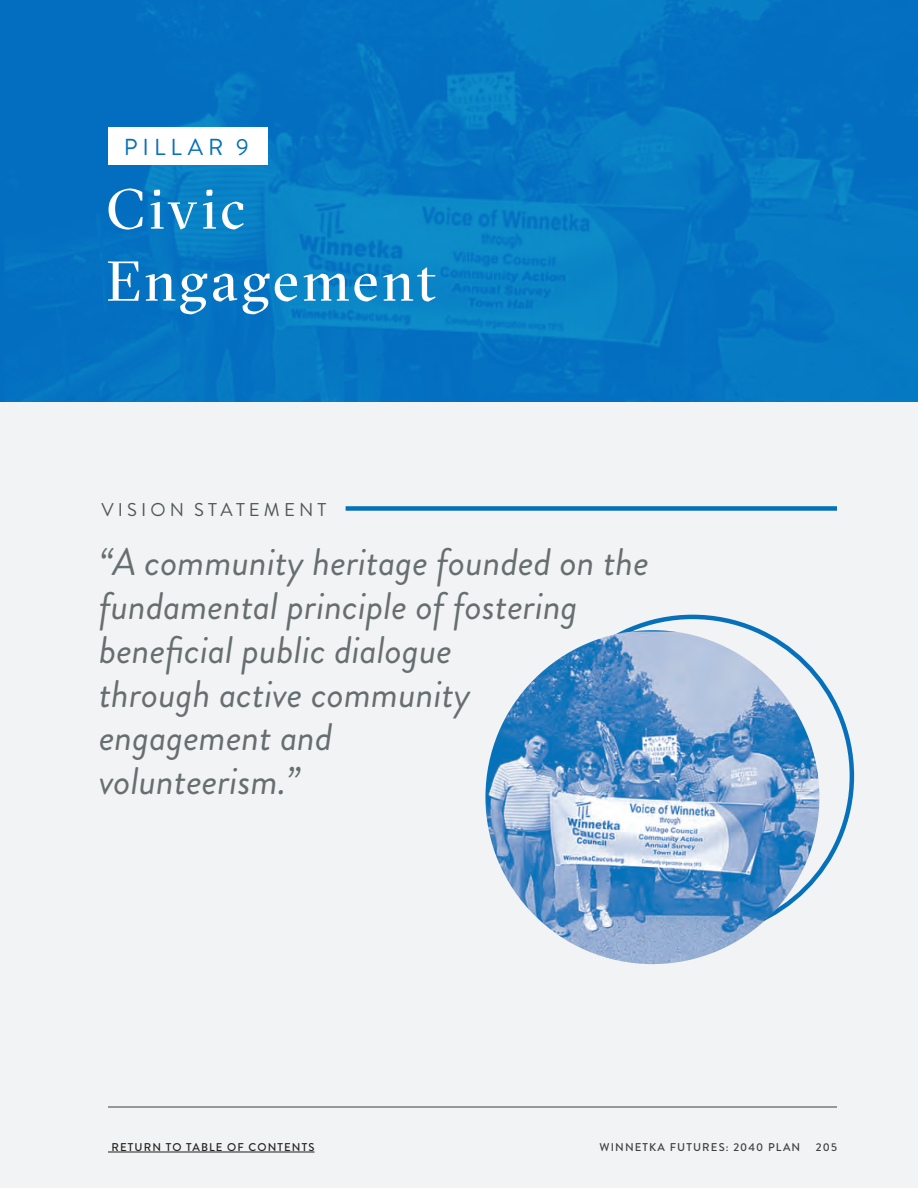
<style>
.page{position:relative;width:918px;height:1188px;background:#fff}
.page>*{position:absolute;margin:0;border:0;box-sizing:border-box;transform-origin:0 0}
._00_Black_Heading{font:55.95px/72px "GT Sectra Fine";letter-spacing:.05em;color:#fff}
.Pillars{font:italic 38.4px/43.8px "Brandon Grotesque";color:#666e6f}
._00_Black_Heading-2{font:23.1px "Brandon Grotesque";letter-spacing:.22em;color:#0671ba}
._00_Black_Heading-3{font:18.45px "Brandon Grotesque";letter-spacing:.22em;color:#4e5758}
.t1{font:500 11.25px "Brandon Grotesque";letter-spacing:.1em;color:#3e3e3f}
.t2{font:500 11.25px "Brandon Grotesque";letter-spacing:.1em;color:#231f20}
</style>
<div class="page">
<img style="left:0;top:0;width:918px;height:402px">
<div style="left:108px;top:127px;width:159px;height:38px;background:#fff"></div>
<div style="left:0;top:402px;width:918px;height:786px;background:#f2f3f4"></div>
<div style="left:346px;top:506px;width:491px;height:5px;background:#0671ba"></div>
<img style="left:485px;top:630px;width:334px;height:334px;border-radius:167px">
<hr style="left:108px;top:1107px;width:729px;height:1px;background:#3e3e3f">
<hr style="left:108px;top:1152px;width:207px;height:1px;background:#231f20">
<p class="_00_Black_Heading-2" style="left:124px;top:131px;width:127px">PILLAR 9</p>
<p class="_00_Black_Heading" style="left:106px;top:174px;width:331px">Civic<br>Engagement</p>
<p class="_00_Black_Heading-3" style="left:102px;top:497px;width:226px">VISION STATEMENT</p>
<p class="Pillars" style="left:99px;top:541px;width:552px">“A community heritage founded on the fundamental principle of fostering beneficial public dialogue<br>through active community engagement and<br>volunteerism.”</p>
<p class="t2" style="left:112px;top:1139px;width:204px">RETURN TO TABLE OF CONTENTS</p>
<p class="t1" style="left:600px;top:1139px;width:202px">WINNETKA FUTURES: 2040 PLAN</p>
<p class="t1" style="left:816px;top:1139px;width:23px">205</p>
</div>
